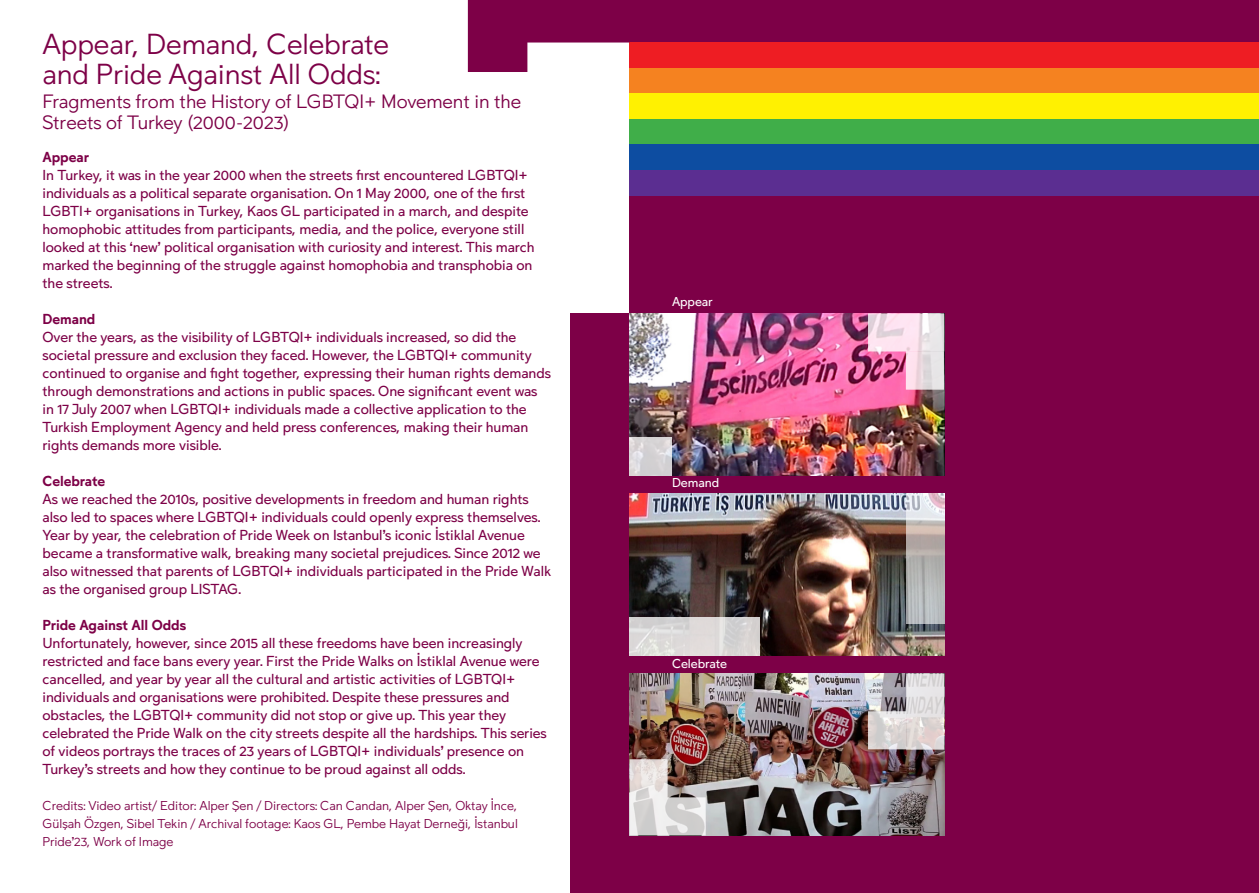
<style>
.page{position:relative;width:1259px;height:893px;background:#fff}
.page>*{position:absolute;margin:0;border:0;box-sizing:border-box;transform-origin:0 0}
.t1{font:300 27px "Left 3.5";letter-spacing:-.005em;color:#7d0047}
.t2{font:300 18px/21px "Left 3.5";letter-spacing:-.005em;color:#7d0047}
.t3{font:13.5px/18px "Left 3.5";letter-spacing:-.005em;color:#7d0047}
.t4{font:700 13.5px "Left 3.5";letter-spacing:-.005em;color:#7d0047}
.t5{font:300 12px/18px "Left 3.5";letter-spacing:-.005em;color:#7d0047;text-align:justify}
.t6{font:12px "Left 3.5";letter-spacing:-.005em;color:#fff}
</style>
<div class="page">
<div style="left:570px;top:313px;width:69px;height:580px;background:#7d0047"></div>
<div style="left:629px;top:0;width:630px;height:893px;background:#7d0047"></div>
<img style="left:629px;top:673px;width:315px;height:162px">
<img style="left:629px;top:493px;width:315px;height:162px">
<img style="left:629px;top:313px;width:315px;height:162px">
<svg style="left:629px;top:437px;width:43px;height:38px;background:#d8d5d8"></svg>
<svg style="left:868px;top:313px;width:76px;height:77px;background:#e8bdd1"></svg>
<svg style="left:868px;top:673px;width:76px;height:77px;background:#cfcbcc"></svg>
<svg style="left:629px;top:759px;width:76px;height:76px;background:#c4bcb9"></svg>
<svg style="left:906px;top:493px;width:38px;height:131px;background:#bfbdbd"></svg>
<svg style="left:629px;top:617px;width:131px;height:38px;background:#dbd8d7"></svg>
<div style="left:629px;top:43px;width:630px;height:25px;background:#ee1d23"></div>
<div style="left:629px;top:68px;width:630px;height:26px;background:#f58220"></div>
<div style="left:629px;top:94px;width:630px;height:25px;background:#fff101"></div>
<div style="left:629px;top:119px;width:630px;height:26px;background:#40ae49"></div>
<div style="left:629px;top:145px;width:630px;height:25px;background:#0d4da1"></div>
<div style="left:629px;top:170px;width:630px;height:26px;background:#5b2e91"></div>
<svg style="left:468px;top:0;width:161px;height:72px"></svg>
<p class="t1" style="left:43px;top:27px;width:348px">Appear, Demand, Celebrate</p>
<p class="t1" style="left:43px;top:57px;width:339px">and Pride Against All Odds:</p>
<p class="t2" style="left:43px;top:93px;width:480px">Fragments from the History of LGBTQI+ Movement in the<br>Streets of Turkey (2000-2023)</p>
<p class="t4" style="left:43px;top:148px;width:48px">Appear</p>
<p class="t3" style="left:43px;top:167px;width:494px">In Turkey, it was in the year 2000 when the streets first encountered LGBTQI+ individuals as a political separate organisation. On 1 May 2000, one of the first LGBTI+ organisations in Turkey, Kaos GL participated in a march, and despite homophobic attitudes from participants, media, and the police, everyone still looked at this ‘new’ political organisation with curiosity and interest. This march marked the beginning of the struggle against homophobia and transphobia on the streets.</p>
<p class="t4" style="left:43px;top:310px;width:54px">Demand</p>
<p class="t3" style="left:43px;top:329px;width:510px">Over the years, as the visibility of LGBTQI+ individuals increased, so did the societal pressure and exclusion they faced. However, the LGBTQI+ community continued to organise and fight together, expressing their human rights demands through demonstrations and actions in public spaces. One significant event was in 17 July 2007 when LGBTQI+ individuals made a collective application to the Turkish Employment Agency and held press conferences, making their human rights demands more visible.</p>
<p class="t4" style="left:43px;top:472px;width:64px">Celebrate</p>
<p class="t3" style="left:43px;top:491px;width:510px">As we reached the 2010s, positive developments in freedom and human rights also led to spaces where LGBTQI+ individuals could openly express themselves.<br>Year by year, the celebration of Pride Week on Istanbul’s iconic İstiklal Avenue became a transformative walk, breaking many societal prejudices. Since 2012 we also witnessed that parents of LGBTQI+ individuals participated in the Pride Walk as the organised group LISTAG.</p>
<p class="t4" style="left:43px;top:616px;width:145px">Pride Against All Odds</p>
<p class="t3" style="left:43px;top:635px;width:506px">Unfortunately, however, since 2015 all these freedoms have been increasingly restricted and face bans every year. First the Pride Walks on İstiklal Avenue were cancelled, and year by year all the cultural and artistic activities of LGBTQI+ individuals and organisations were prohibited. Despite these pressures and obstacles, the LGBTQI+ community did not stop or give up. This year they celebrated the Pride Walk on the city streets despite all the hardships. This series of videos portrays the traces of 23 years of LGBTQI+ individuals’ presence on Turkey’s streets and how they continue to be proud against all odds.</p>
<p class="t5" style="left:43px;top:798px;width:477px">Credits: Video artist/ Editor: Alper Şen / Directors: Can Candan, Alper Şen, Oktay İnce, Gülşah Özgen, Sibel Tekin / Archival footage: Kaos GL, Pembe Hayat Derneği, İstanbul Pride’23, Work of Image</p>
<p class="t6" style="left:672px;top:294px;width:42px">Appear</p>
<p class="t6" style="left:672px;top:475px;width:49px">Demand</p>
<p class="t6" style="left:672px;top:656px;width:56px">Celebrate</p>
</div>
